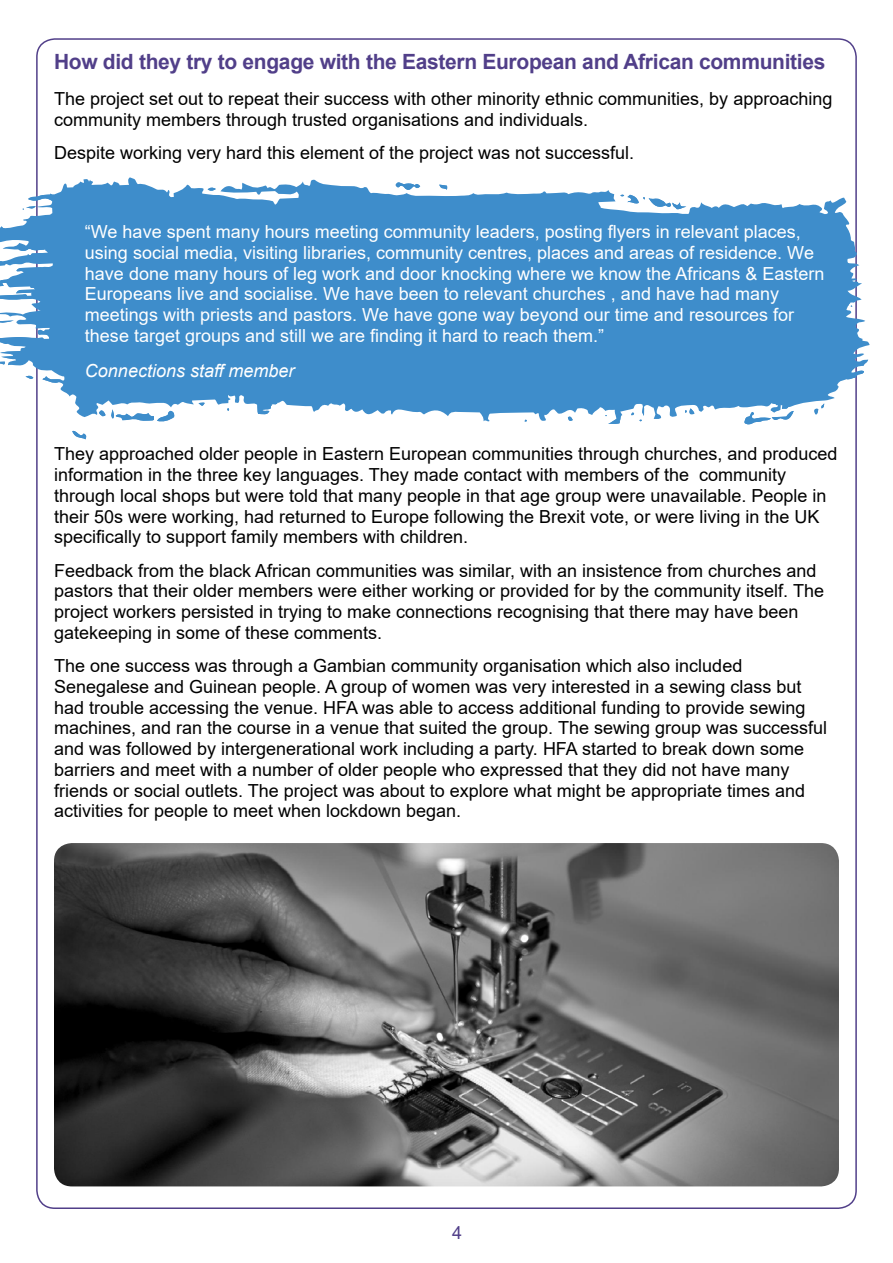
<style>
.page{position:relative;width:893px;height:1263px;background:#fff}
.page>*{position:absolute;margin:0;border:0;box-sizing:border-box;transform-origin:0 0}
.t1{font:700 21px "Arial";letter-spacing:-.015em;color:#513f89}
.t2{font:18px/20.7px "Arial";color:#000}
.t3{font:18px/20.7px "Arial";color:#fff}
.t4{font:italic 18px "Arial";color:#fff}
.t5{font:18px "Arial";color:#513f89}
</style>
<div class="page">
<svg style="left:0;top:177px;width:870px;height:262px;fill:#3e8dcb"></svg>
<svg style="left:847px;top:369px;width:17px;height:11px"></svg>
<svg style="left:72px;top:430px;width:14px;height:9px"></svg>
<svg style="left:43px;top:376px;width:16px;height:8px"></svg>
<svg style="left:439px;top:185px;width:8px;height:5px"></svg>
<svg style="left:849px;top:278px;width:9px;height:6px"></svg>
<svg style="left:396px;top:179px;width:24px;height:12px"></svg>
<svg style="left:208px;top:187px;width:8px;height:4px"></svg>
<svg style="left:26px;top:375px;width:7px;height:6px"></svg>
<svg style="left:568px;top:415px;width:5px;height:7px"></svg>
<svg style="left:99px;top:409px;width:76px;height:13px"></svg>
<svg style="left:199px;top:402px;width:6px;height:5px"></svg>
<svg style="left:814px;top:403px;width:10px;height:11px"></svg>
<svg style="left:744px;top:400px;width:50px;height:25px"></svg>
<svg style="left:685px;top:408px;width:9px;height:6px"></svg>
<svg style="left:620px;top:194px;width:66px;height:16px"></svg>
<svg style="left:631px;top:407px;width:13px;height:15px"></svg>
<svg style="left:605px;top:415px;width:15px;height:9px"></svg>
<svg style="left:851px;top:357px;width:6px;height:6px"></svg>
<svg style="left:23px;top:195px;width:30px;height:16px"></svg>
<svg style="left:848px;top:299px;width:8px;height:8px"></svg>
<svg style="left:345px;top:202px;width:14px;height:9px"></svg>
<svg style="left:141px;top:385px;width:11px;height:10px"></svg>
<svg style="left:513px;top:397px;width:45px;height:8px"></svg>
<svg style="left:456px;top:204px;width:8px;height:8px"></svg>
<svg style="left:578px;top:398px;width:7px;height:7px"></svg>
<svg style="left:171px;top:197px;width:8px;height:6px"></svg>
<svg style="left:804px;top:387px;width:6px;height:5px"></svg>
<svg style="left:199px;top:386px;width:15px;height:9px"></svg>
<svg style="left:373px;top:208px;width:7px;height:4px"></svg>
<svg style="left:537px;top:196px;width:6px;height:5px"></svg>
<svg style="left:257px;top:391px;width:27px;height:23px"></svg>
<svg style="left:115px;top:193px;width:9px;height:12px"></svg>
<svg style="left:246px;top:369px;width:4px;height:5px"></svg>
<svg style="left:325px;top:204px;width:5px;height:3px"></svg>
<svg style="left:443px;top:395px;width:61px;height:11px"></svg>
<svg style="left:166px;top:383px;width:23px;height:13px"></svg>
<svg style="left:731px;top:396px;width:3px;height:4px"></svg>
<svg style="left:580px;top:204px;width:3px;height:4px"></svg>
<svg style="left:385px;top:376px;width:29px;height:27px"></svg>
<svg style="left:299px;top:192px;width:7px;height:13px"></svg>
<svg style="left:593px;top:205px;width:3px;height:6px"></svg>
<svg style="left:515px;top:196px;width:4px;height:5px"></svg>
<svg style="left:0;top:320px;width:67px;height:45px"></svg>
<svg style="left:424px;top:396px;width:11px;height:7px"></svg>
<div style="left:300px;top:375px;width:78px;height:30px;background:#3e8dcb"></div>
<svg style="left:0;top:248px;width:55px;height:52px"></svg>
<img style="left:54px;top:843px;width:785px;height:343px">
<p class="t1" style="left:54px;top:47px;width:773px">How did they try to engage with the Eastern European and African communities</p>
<p class="t2" style="left:54px;top:88px;width:780px">The project set out to repeat their success with other minority ethnic communities, by approaching community members through trusted organisations and individuals.</p>
<p class="t2" style="left:54px;top:142px;width:582px">Despite working very hard this element of the project was not successful.</p>
<p class="t3" style="left:85px;top:221px;width:741px">“We have spent many hours meeting community leaders, posting flyers in relevant places, using social media, visiting libraries, community centres, places and areas of residence. We have done many hours of leg work and door knocking where we know the Africans &amp; Eastern Europeans live and socialise. We have been to relevant churches , and have had many meetings with priests and pastors. We have gone way beyond our time and resources for these target groups and still we are finding it hard to reach them.”</p>
<p class="t4" style="left:85px;top:359px;width:211px">Connections staff member</p>
<p class="t2" style="left:54px;top:444px;width:785px">They approached older people in Eastern European communities through churches, and produced information in the three key languages. They made contact with members of the community through local shops but were told that many people in that age group were unavailable. People in their 50s were working, had returned to Europe following the Brexit vote, or were living in the UK specifically to support family members with children.</p>
<p class="t2" style="left:54px;top:560px;width:772px">Feedback from the black African communities was similar, with an insistence from churches and pastors that their older members were either working or provided for by the community itself. The project workers persisted in trying to make connections recognising that there may have been gatekeeping in some of these comments.</p>
<p class="t2" style="left:54px;top:655px;width:775px">The one success was through a Gambian community organisation which also included Senegalese and Guinean people. A group of women was very interested in a sewing class but had trouble accessing the venue. HFA was able to access additional funding to provide sewing machines, and ran the course in a venue that suited the group. The sewing group was successful and was followed by intergenerational work including a party. HFA started to break down some barriers and meet with a number of older people who expressed that they did not have many friends or social outlets. The project was about to explore what might be appropriate times and activities for people to meet when lockdown began.</p>
<p class="t5" style="left:452px;top:1220px;width:12px">4</p>
</div>
